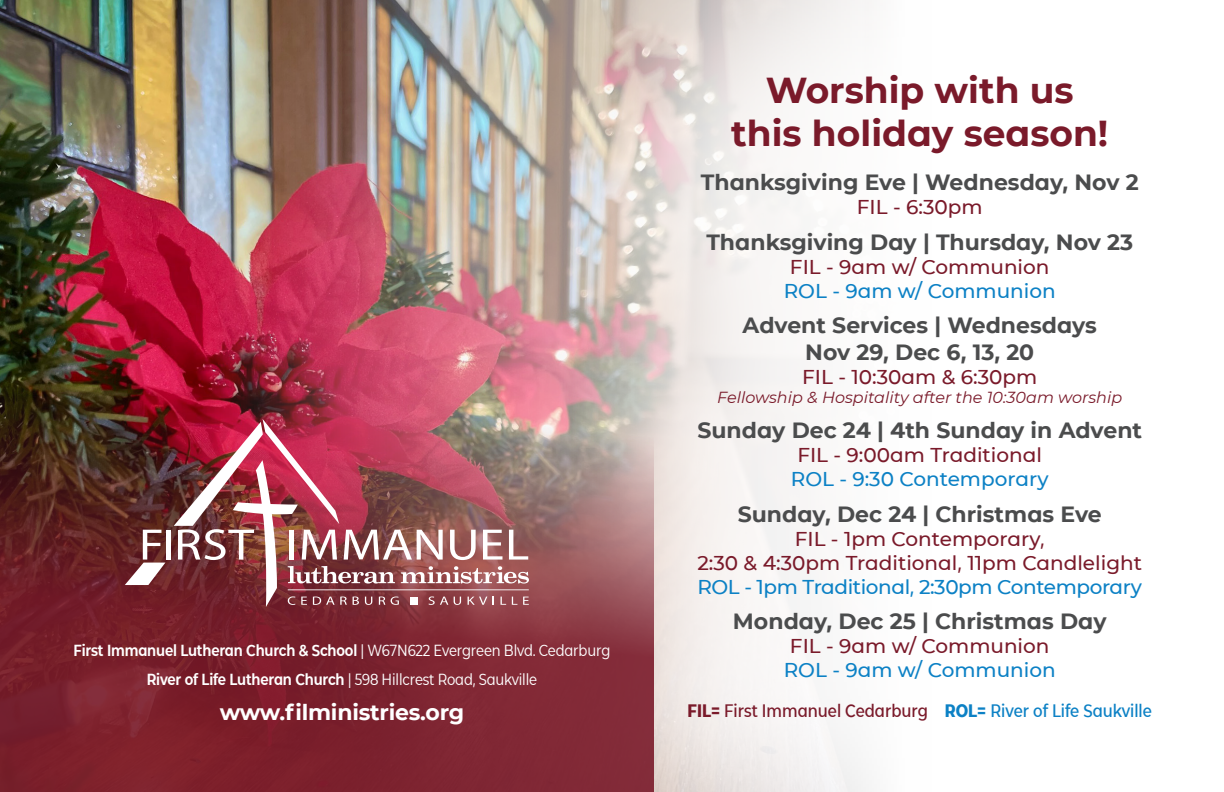
<style>
.page{position:relative;width:1224px;height:792px;background:#fff}
.page>*{position:absolute;margin:0;border:0;box-sizing:border-box;transform-origin:0 0}
.t1{font:700 36px/43.2px "CMG Sans";color:#7a1a2a;text-align:center}
.t2{font:700 22px/26.4px "CMG Sans";color:#4b4c4d;text-align:center}
.t3{font:700 22px "CMG Sans";letter-spacing:-.01em;color:#fff}
.t4{font:500 20px/24px "CMG Sans";color:#7a1a2a;text-align:center}
.t5{font:500 20px "CMG Sans";color:#0c81c5}
.t6{font:500 condensed 18px "CMG Sans";color:#7a1a2a}
.t7{font:600 condensed 16px "CMG Sans";letter-spacing:-.01em;color:#fff}
.t8{font:condensed 16px "CMG Sans";letter-spacing:-.01em;color:#fff}
.t9{font:italic 16px "CMG Sans";color:#7a1a2a}
.s1{font-weight:400}
.s2{font-weight:600}
.s3{color:#0c81c5}
.s4{font-weight:700}
.s5{font-weight:700;color:#0c81c5}
</style>
<div class="page">
<img style="left:0;top:0;width:529px;height:380px">
<div style="left:529px;top:0;width:695px;height:792px;background:#fff;opacity:.75"></div>
<img style="left:0;top:380px;width:654px;height:412px">
<hr style="left:167px;top:530px;width:4px;height:30px;background:#fff">
<svg style="left:125px;top:530px;width:40px;height:55px"></svg>
<img style="left:174px;top:419px;width:355px;height:188px">
<hr style="left:288px;top:589px;width:241px;height:1px;background:#fff">
<div style="left:410px;top:597px;width:8px;height:8px;background:#fff"></div>
<p class="t7" style="left:74px;top:641px;width:538px">First Immanuel Lutheran Church &amp; School <span class="s1">| W67N622 Evergreen Blvd. Cedarburg</span></p>
<p class="t8" style="left:147px;top:669px;width:392px"><span class="s2">River of Life Lutheran Church</span> | 598 Hillcrest Road, Saukville</p>
<p class="t3" style="left:220px;top:696px;width:246px">www.filministries.org</p>
<p class="t1" style="left:731px;top:67px;width:379px">Worship with us this holiday season!</p>
<p class="t2" style="left:701px;top:168px;width:439px">Thanksgiving Eve | Wednesday, Nov 2</p>
<p class="t4" style="left:857px;top:195px;width:127px">FIL - 6:30pm</p>
<p class="t2" style="left:706px;top:228px;width:428px">Thanksgiving Day | Thursday, Nov 23</p>
<p class="t4" style="left:784px;top:254px;width:273px">FIL - 9am w/ Communion<br><span class="s3">ROL - 9am w/ Communion</span></p>
<p class="t2" style="left:743px;top:311px;width:356px">Advent Services | Wednesdays<br>Nov 29, Dec 6, 13, 20</p>
<p class="t4" style="left:802px;top:364px;width:236px">FIL - 10:30am &amp; 6:30pm</p>
<p class="t9" style="left:717px;top:386px;width:406px">Fellowship &amp; Hospitality after the 10:30am worship</p>
<p class="t2" style="left:697px;top:416px;width:446px">Sunday Dec 24 | 4th Sunday in Advent</p>
<p class="t4" style="left:791px;top:442px;width:259px">FIL - 9:00am Traditional<br><span class="s3">ROL - 9:30 Contemporary</span></p>
<p class="t2" style="left:738px;top:500px;width:366px">Sunday, Dec 24 | Christmas Eve</p>
<p class="t4" style="left:697px;top:526px;width:446px">FIL - 1pm Contemporary,<br>2:30 &amp; 4:30pm Traditional, 11pm Candlelight<br><span class="s3">ROL - 1pm Traditional, 2:30pm Contemporary</span></p>
<p class="t2" style="left:733px;top:607px;width:375px">Monday, Dec 25 | Christmas Day</p>
<p class="t4" style="left:790px;top:633px;width:261px">FIL - 9am w/ Communion</p>
<p class="t5" style="left:784px;top:656px;width:273px">ROL - 9am w/ Communion</p>
<p class="t6" style="left:688px;top:699px;width:466px"><span class="s4">FIL=</span> First Immanuel Cedarburg <span class="s5">ROL=</span> <span class="s3">River of Life Saukville</span></p>
</div>
